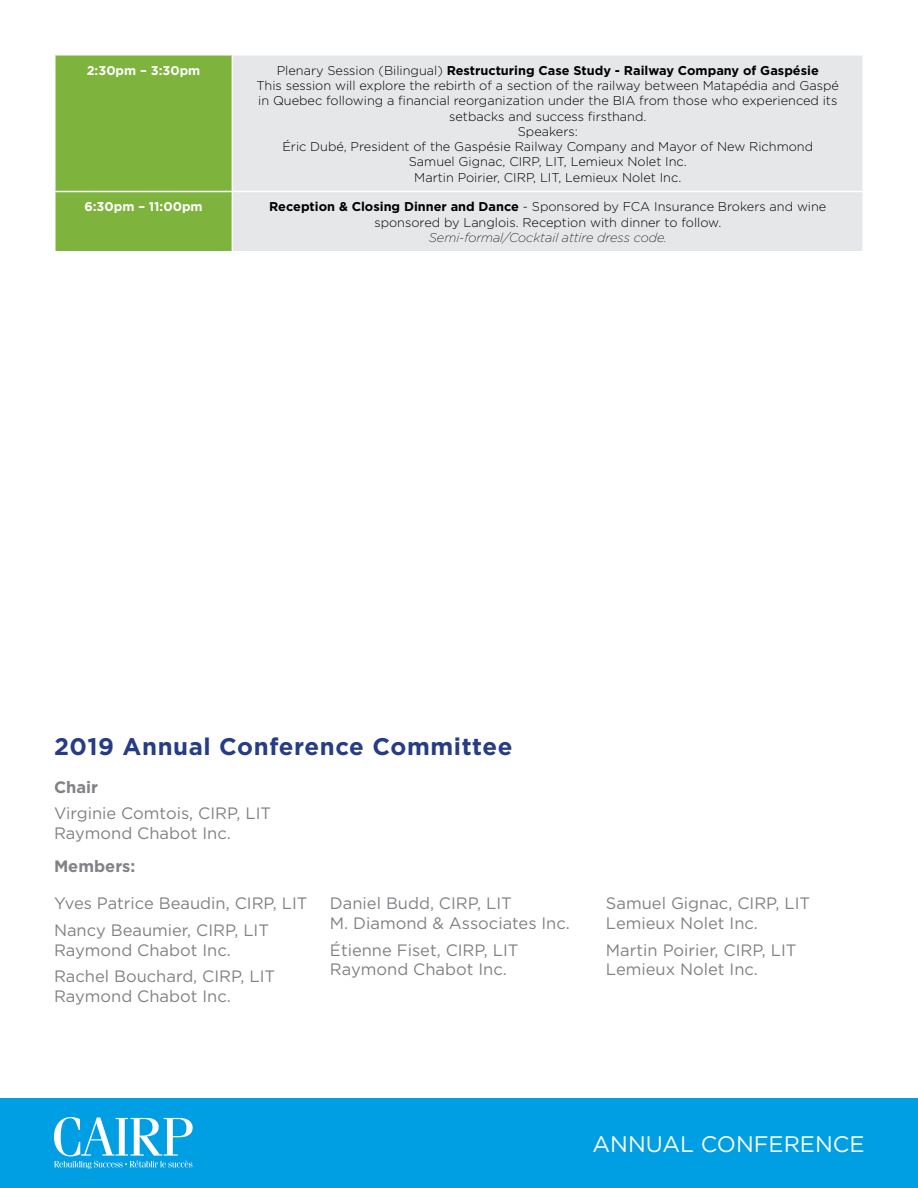
<style>
.page{position:relative;width:918px;height:1188px;background:#fff}
.page>*{position:absolute;margin:0;border:0;box-sizing:border-box;transform-origin:0 0}
.t1{font:700 24px "Gotham";letter-spacing:.025em;color:#263c84}
.t2{font:22.5px "Gotham";color:#fff}
.t3{font:16.5px/19.8px "Gotham";color:#808285}
.t4{font:700 16.5px "Gotham";color:#808285}
.t5{font:300 12.75px/15.3px "Gotham";color:#000;text-align:center}
.t6{font:italic 200 12.75px "Gotham";color:#000}
.t7{font:700 12.75px "Gotham";color:#fff}
.s1{font-weight:700}
</style>
<div class="page">
<div style="left:0;top:1098px;width:918px;height:90px;background:#009ee3"></div>
<svg style="left:54px;top:1117px;width:139px;height:52px"></svg>
<div style="left:56px;top:56px;width:176px;height:195px;background:#7eb33e"></div>
<div style="left:233px;top:56px;width:629px;height:195px;background:#e6e7e8"></div>
<hr style="left:54px;top:191px;width:178px;height:1px;background:#fff">
<hr style="left:232px;top:191px;width:316px;height:1px;background:#fff">
<hr style="left:548px;top:191px;width:316px;height:1px;background:#fff">
<p class="t7" style="left:87px;top:62px;width:115px">2:30pm – 3:30pm</p>
<p class="t5" style="left:257px;top:62px;width:584px">Plenary Session (Bilingual) <span class="s1">Restructuring Case Study - Railway Company of Gaspésie<br></span>This session will explore the rebirth of a section of the railway between Matapédia and Gaspé in Quebec following a financial reorganization under the BIA from those who experienced its setbacks and success firsthand.<br>Speakers:<br>Éric Dubé, President of the Gaspésie Railway Company and Mayor of New Richmond<br>Samuel Gignac, CIRP, LIT, Lemieux Nolet Inc.<br>Martin Poirier, CIRP, LIT, Lemieux Nolet Inc.</p>
<p class="t7" style="left:84px;top:198px;width:120px">6:30pm – 11:00pm</p>
<p class="t5" style="left:269px;top:199px;width:559px"><span class="s1">Reception &amp; Closing Dinner and Dance</span> - Sponsored by FCA Insurance Brokers and wine sponsored by Langlois. Reception with dinner to follow.</p>
<p class="t6" style="left:429px;top:230px;width:239px">Semi-formal/Cocktail attire dress code.</p>
<h1 class="t1" style="left:54px;top:730px;width:460px">2019 Annual Conference Committee</h1>
<p class="t4" style="left:54px;top:776px;width:46px">Chair</p>
<p class="t3" style="left:54px;top:803px;width:219px">Virginie Comtois, CIRP, LIT<br>Raymond Chabot Inc.</p>
<p class="t4" style="left:54px;top:855px;width:83px">Members:</p>
<p class="t3" style="left:54px;top:890px;width:255px;line-height:26.5px">Yves Patrice Beaudin, CIRP, LIT<br>Nancy Beaumier, CIRP, LIT</p>
<p class="t3" style="left:54px;top:936px;width:223px;line-height:26.5px">Raymond Chabot Inc.<br>Rachel Bouchard, CIRP, LIT</p>
<p class="t3" style="left:54px;top:986px;width:178px">Raymond Chabot Inc.</p>
<p class="t3" style="left:330px;top:893px;width:241px">Daniel Budd, CIRP, LIT<br>M. Diamond &amp; Associates Inc.</p>
<p class="t3" style="left:330px;top:939px;width:190px">Étienne Fiset, CIRP, LIT<br>Raymond Chabot Inc.</p>
<p class="t3" style="left:606px;top:893px;width:206px">Samuel Gignac, CIRP, LIT<br>Lemieux Nolet Inc.</p>
<p class="t3" style="left:606px;top:939px;width:192px">Martin Poirier, CIRP, LIT<br>Lemieux Nolet Inc.</p>
<h2 class="t2" style="left:593px;top:1130px;width:273px">ANNUAL CONFERENCE</h2>
</div>
